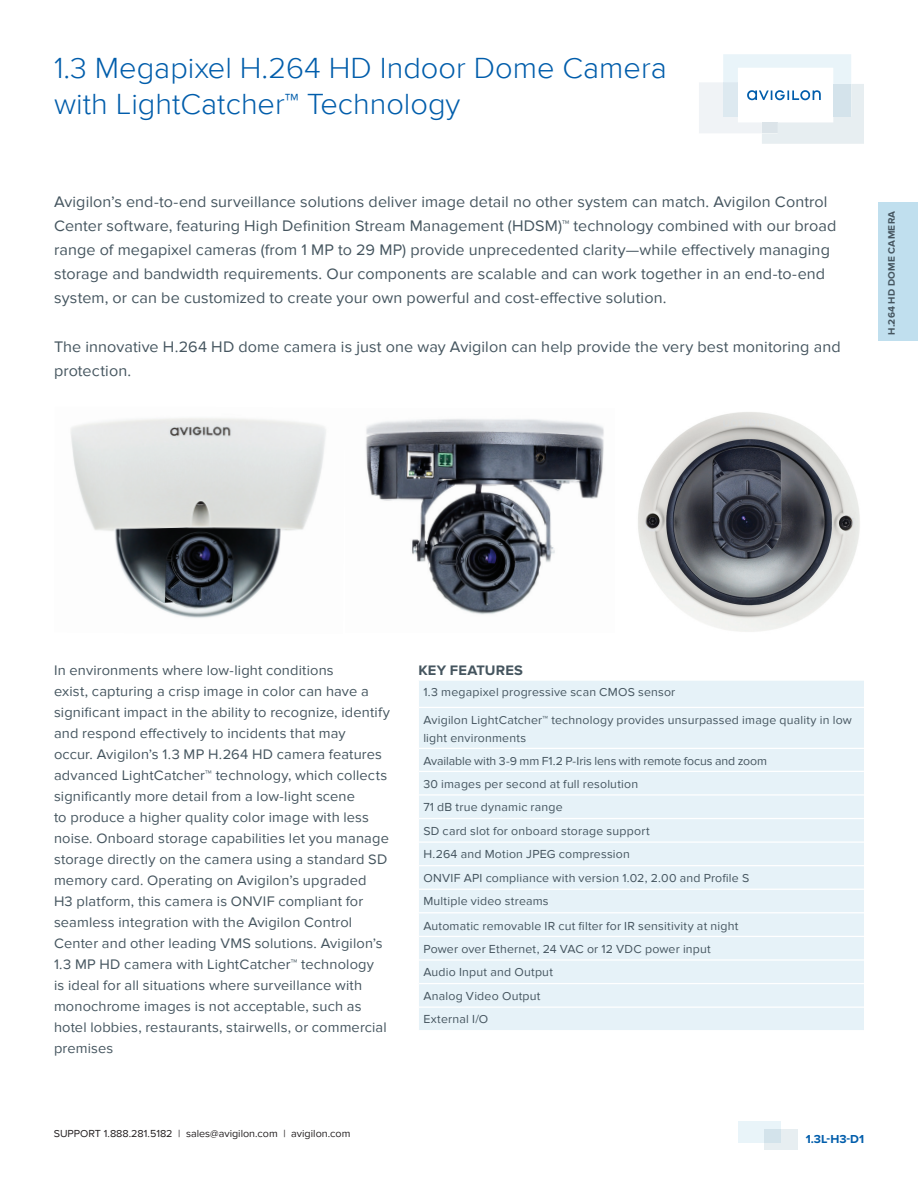
<style>
.page{position:relative;width:918px;height:1188px;background:#fff}
.page>*{position:absolute;margin:0;border:0;box-sizing:border-box;transform-origin:0 0}
.Headings{font:300 30px/36px "Proxima Nova";color:#015dab}
.Body{font:15.75px/24px "Proxima Nova";letter-spacing:.005em;color:#45555f}
.Body-2{font:14.25px/21px "Proxima Nova";letter-spacing:.01em;color:#45555f}
.Section_Headings{font:700 14.25px "Proxima Nova";letter-spacing:.015em;color:#45555f}
.Spec_body{font:12px/18px "Proxima Nova";letter-spacing:.015em;color:#45555f}
.Spec_body-2{font:12px "Proxima Nova";letter-spacing:-.01em;color:#45555f}
.Product_Type{font:700 12px "Proxima Nova";color:#015dab}
.t1{font:10.5px "Proxima Nova";color:#231f20}
.t2{font:700 9.75px "Proxima Nova";letter-spacing:.025em;color:#45555f}
</style>
<div class="page">
<div style="left:764px;top:1129px;width:34px;height:20px;background:#e7eef1"></div>
<svg style="left:738px;top:1121px;width:43px;height:21px"></svg>
<div style="left:878px;top:202px;width:40px;height:139px;background:#c0dfee"></div>
<svg style="left:699px;top:54px;width:165px;height:90px"></svg>
<img style="left:638px;top:412px;width:222px;height:220px">
<img style="left:366px;top:419px;width:238px;height:196px">
<img style="left:71px;top:418px;width:255px;height:200px">
<div style="left:419px;top:681px;width:445px;height:231px;background:#e6f2f8"></div>
<hr style="left:419px;top:794px;width:445px;height:2px;background:#fff">
<hr style="left:419px;top:818px;width:445px;height:1px;background:#fff">
<hr style="left:419px;top:841px;width:445px;height:2px;background:#fff">
<hr style="left:419px;top:865px;width:445px;height:1px;background:#fff">
<hr style="left:419px;top:889px;width:445px;height:1px;background:#fff">
<hr style="left:419px;top:748px;width:445px;height:1px;background:#fff">
<hr style="left:419px;top:771px;width:445px;height:1px;background:#fff">
<hr style="left:419px;top:707px;width:445px;height:1px;background:#fff">
<div style="left:419px;top:913px;width:445px;height:117px;background:#e6f2f8"></div>
<hr style="left:419px;top:936px;width:445px;height:1px;background:#fff">
<hr style="left:419px;top:959px;width:445px;height:2px;background:#fff">
<hr style="left:419px;top:983px;width:445px;height:1px;background:#fff">
<hr style="left:419px;top:1007px;width:445px;height:1px;background:#fff">
<p class="Headings" style="left:54px;top:50px;width:614px">1.3 Megapixel H.264 HD Indoor Dome Camera with LightCatcher™ Technology</p>
<p class="Body" style="left:54px;top:190px;width:784px">Avigilon’s end-to-end surveillance solutions deliver image detail no other system can match. Avigilon Control Center software, featuring High Definition Stream Management (HDSM)™ technology combined with our broad range of megapixel cameras (from 1 MP to 29 MP) provide unprecedented clarity—while effectively managing storage and bandwidth requirements. Our components are scalable and can work together in an end-to-end system, or can be customized to create your own powerful and cost-effective solution.</p>
<p class="Body" style="left:54px;top:335px;width:788px">The innovative H.264 HD dome camera is just one way Avigilon can help provide the very best monitoring and protection.</p>
<p class="t2" style="left:886px;top:335px;width:126px;rotate:-90deg">H.264 HD DOME CAMERA</p>
<p class="Body-2" style="left:54px;top:660px;width:338px">In environments where low-light conditions<br>exist, capturing a crisp image in color can have a significant impact in the ability to recognize, identify and respond effectively to incidents that may<br>occur. Avigilon’s 1.3 MP H.264 HD camera features advanced LightCatcher™ technology, which collects significantly more detail from a low-light scene<br>to produce a higher quality color image with less noise. Onboard storage capabilities let you manage storage directly on the camera using a standard SD memory card. Operating on Avigilon’s upgraded<br>H3 platform, this camera is ONVIF compliant for seamless integration with the Avigilon Control Center and other leading VMS solutions. Avigilon’s 1.3 MP HD camera with LightCatcher™ technology<br>is ideal for all situations where surveillance with monochrome images is not acceptable, such as hotel lobbies, restaurants, stairwells, or commercial premises</p>
<p class="Section_Headings" style="left:418px;top:663px;width:106px">KEY FEATURES</p>
<p class="Spec_body" style="left:423px;top:683px;width:254px">1.3 megapixel progressive scan CMOS sensor</p>
<p class="Spec_body" style="left:423px;top:711px;width:430px">Avigilon LightCatcher™ technology provides unsurpassed image quality in low light environments</p>
<p class="Spec_body-2" style="left:423px;top:754px;width:345px">Available with 3-9 mm F1.2 P-Iris lens with remote focus and zoom</p>
<p class="Spec_body" style="left:423px;top:775px;width:216px">30 images per second at full resolution</p>
<p class="Spec_body" style="left:423px;top:798px;width:141px">71 dB true dynamic range</p>
<p class="Spec_body" style="left:423px;top:822px;width:228px">SD card slot for onboard storage support</p>
<p class="Spec_body" style="left:423px;top:846px;width:208px">H.264 and Motion JPEG compression</p>
<p class="Spec_body" style="left:423px;top:869px;width:327px">ONVIF API compliance with version 1.02, 2.00 and Profile S</p>
<p class="Spec_body" style="left:423px;top:893px;width:127px">Multiple video streams</p>
<p class="Spec_body" style="left:423px;top:917px;width:316px">Automatic removable IR cut filter for IR sensitivity at night</p>
<p class="Spec_body" style="left:423px;top:940px;width:289px">Power over Ethernet, 24 VAC or 12 VDC power input</p>
<p class="Spec_body" style="left:423px;top:963px;width:131px">Audio Input and Output</p>
<p class="Spec_body" style="left:423px;top:987px;width:119px">Analog Video Output</p>
<p class="Spec_body" style="left:423px;top:1011px;width:67px">External I/O</p>
<p class="t1" style="left:54px;top:1128px;width:298px">SUPPORT 1.888.281.5182 | sales@avigilon.com | avigilon.com</p>
<p class="Product_Type" style="left:806px;top:1132px;width:60px">1.3L-H3-D1</p>
</div>
